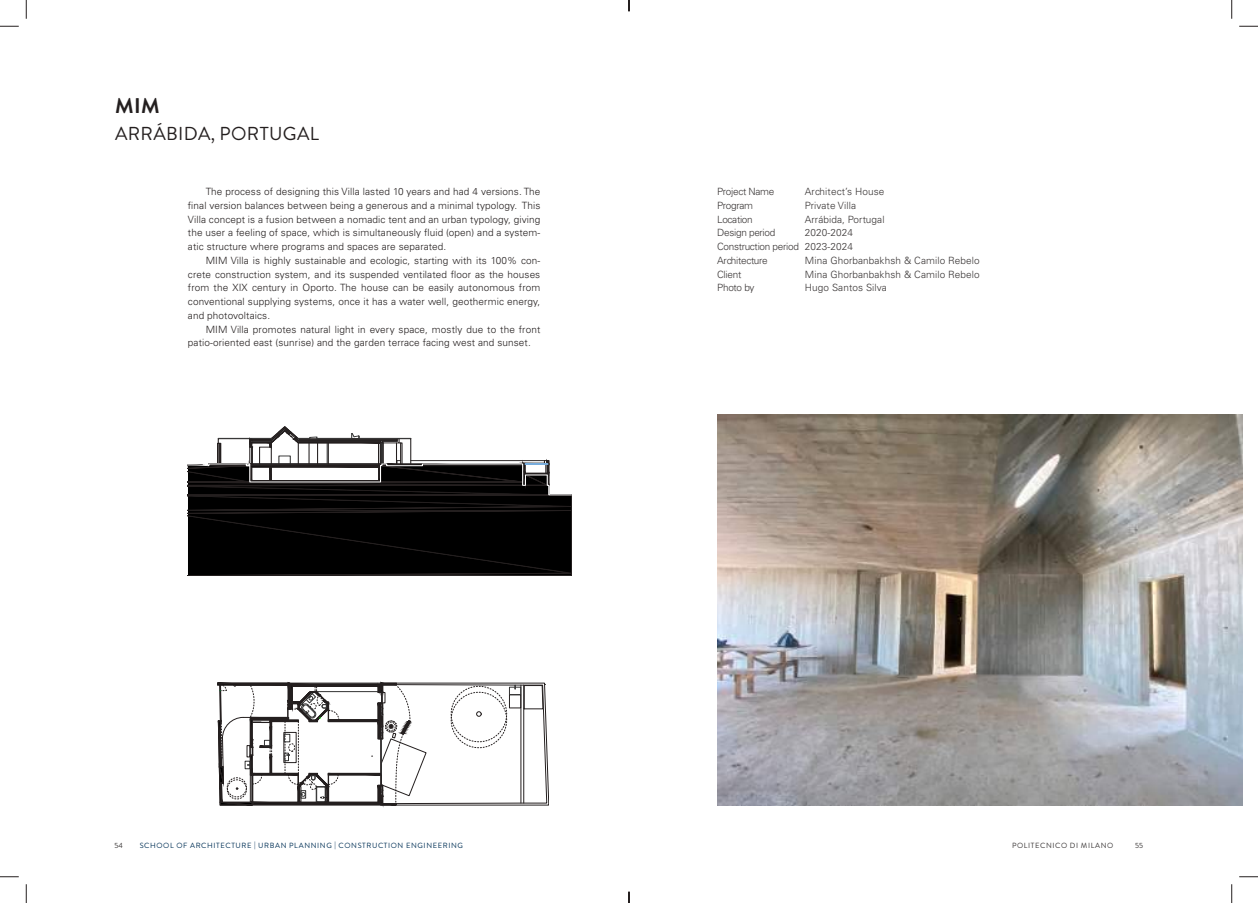
<style>
.page{position:relative;width:1258px;height:903px;background:#fff}
.page>*{position:absolute;margin:0;border:0;box-sizing:border-box;transform-origin:0 0}
.t1{font:700 21.25px "Brandon Grotesque";color:#241f1f}
.t2{font:18.75px "Brandon Grotesque";letter-spacing:.02em;color:#241f1f}
.t3{font:300 10px/13.8px "Univers LT Std";letter-spacing:.01em;color:#241f1f;text-align:justify}
.t4{font:300 10px/13.8px "Univers LT Std";letter-spacing:.01em;color:#393535;text-align:justify}
.t5{font:300 10px "Univers LT Std";letter-spacing:-.03em;color:#393535}
.t6{font:7.5px "Brandon Grotesque";letter-spacing:.08em;color:#003055}
.t7{font:7.5px "Brandon Grotesque";letter-spacing:.08em;color:#393535}
</style>
<div class="page">
<svg style="left:188px;top:426px;width:383px;height:150px"></svg>
<svg style="left:217px;top:682px;width:332px;height:124px"></svg>
<img style="left:717px;top:415px;width:525px;height:390px">
<svg style="left:0;top:25px;width:19px;height:2px"></svg>
<svg style="left:1239px;top:25px;width:18px;height:2px"></svg>
<svg style="left:0;top:876px;width:19px;height:1px"></svg>
<svg style="left:1239px;top:876px;width:18px;height:1px"></svg>
<svg style="left:25px;top:0;width:2px;height:19px"></svg>
<svg style="left:25px;top:884px;width:2px;height:19px"></svg>
<svg style="left:1231px;top:0;width:1px;height:19px"></svg>
<svg style="left:1231px;top:884px;width:1px;height:19px"></svg>
<h1 class="t1" style="left:115px;top:90px;width:46px">MIM</h1>
<h2 class="t2" style="left:115px;top:121px;width:205px">ARRÁBIDA, PORTUGAL</h2>
<p class="t3" style="left:188px;top:185px;width:354px;text-indent:18px">The process of designing this Villa lasted 10 years and had 4 versions. The final version balances between being a generous and a minimal typology. This Villa concept is a fusion between a nomadic tent and an urban typology, giving the user a feeling of space, which is simultaneously fluid (open) and a system&shy;atic structure where programs and spaces are separated.</p>
<p class="t3" style="left:188px;top:253px;width:354px;text-indent:18px">MIM Villa is highly sustainable and ecologic, starting with its 100% con&shy;crete construction system, and its suspended ventilated floor as the houses from the XIX century in Oporto. The house can be easily autonomous from conventional supplying systems, once it has a water well, geothermic energy, and photovoltaics.</p>
<p class="t3" style="left:188px;top:322px;width:354px;text-indent:18px">MIM Villa promotes natural light in every space, mostly due to the front patio-oriented east (sunrise) and the garden terrace facing west and sunset.</p>
<p class="t5" style="left:717px;top:185px;width:59px">Project Name</p>
<p class="t4" style="left:804px;top:185px;width:81px">Architect’s House</p>
<p class="t5" style="left:717px;top:199px;width:37px">Program</p>
<p class="t4" style="left:804px;top:198px;width:53px">Private Villa</p>
<p class="t5" style="left:717px;top:213px;width:37px">Location</p>
<p class="t4" style="left:804px;top:212px;width:81px">Arrábida, Portugal</p>
<p class="t5" style="left:717px;top:227px;width:60px">Design period</p>
<p class="t4" style="left:717px;top:226px;width:137px;text-indent:88px">2020-2024<br>Construction period 2023-2024<br>Architecture</p>
<p class="t4" style="left:804px;top:253px;width:176px">Mina Ghorbanbakhsh &amp; Camilo Rebelo</p>
<p class="t4" style="left:717px;top:267px;width:26px">Client</p>
<p class="t4" style="left:804px;top:267px;width:176px">Mina Ghorbanbakhsh &amp; Camilo Rebelo</p>
<p class="t4" style="left:717px;top:281px;width:39px">Photo by</p>
<p class="t4" style="left:804px;top:281px;width:83px">Hugo Santos Silva</p>
<p class="t7" style="left:114px;top:840px;width:10px">54</p>
<p class="t6" style="left:140px;top:840px;width:325px">SCHOOL OF ARCHITECTURE | URBAN PLANNING | CONSTRUCTION ENGINEERING</p>
<p class="t7" style="left:1011px;top:840px;width:103px">POLITECNICO DI MILANO</p>
<p class="t7" style="left:1134px;top:840px;width:9px">55</p>
</div>
